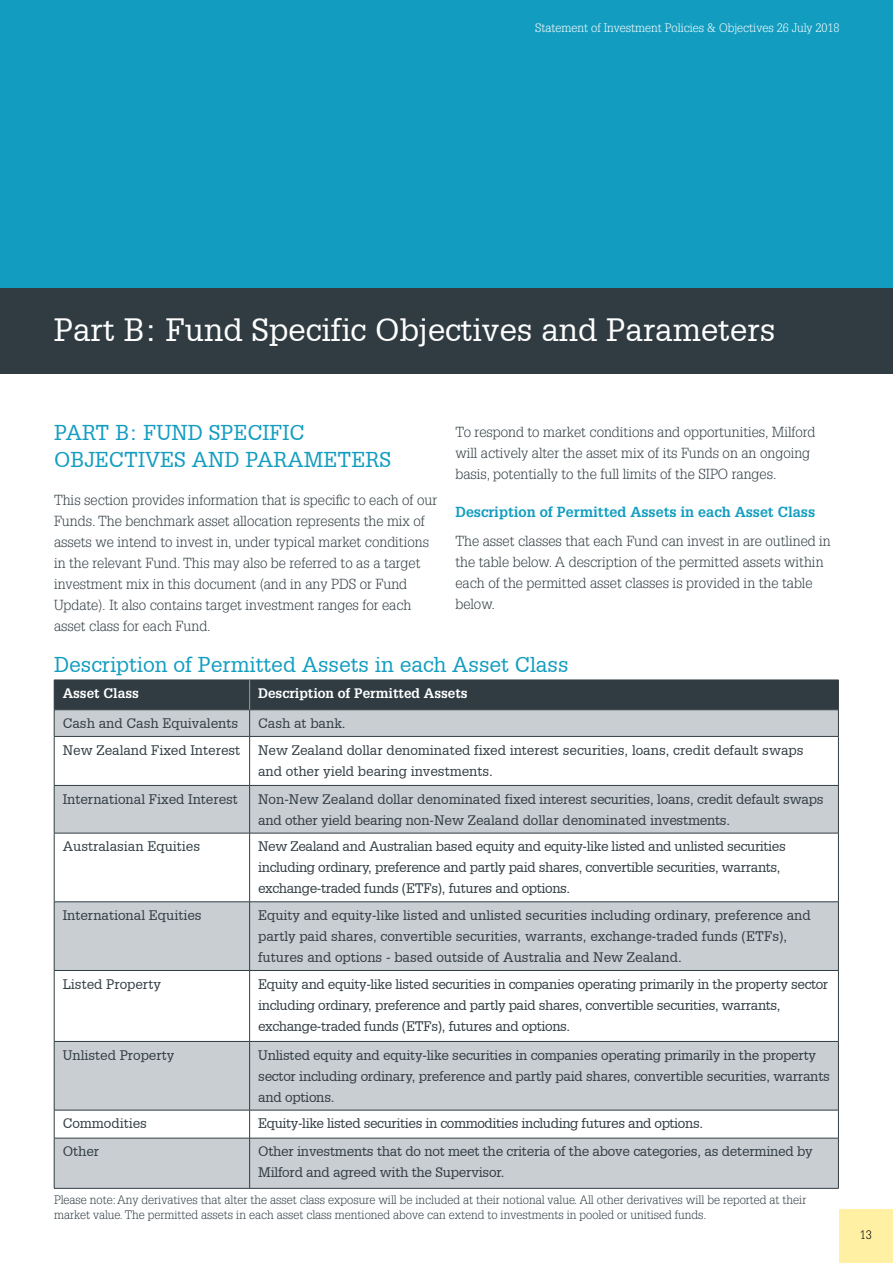
<style>
.page{position:relative;width:893px;height:1263px;background:#fff}
.page>*{position:absolute;margin:0;border:0;box-sizing:border-box;transform-origin:0 0}
.t1{font:31.5px "Glypha 55 Roman";color:#fff}
.t2{font:21px/27px "Glypha 55 Roman";color:#129dc0}
.t3{font:300 14.25px/21px "Glypha";color:#303c42}
.t4{font:700 14.25px "Glypha";color:#129dc0}
.t5{font:13.5px/21px "Glypha 55 Roman";letter-spacing:-.015em;color:#303c42}
.t6{font:700 13.5px "Glypha";color:#fff}
.t7{font:300 12px/14.4px "Glypha";color:#303c42}
.t8{font:300 12px "Glypha";color:#fff}
.t9{font:300 12px "Glypha";color:#000}
</style>
<div class="page">
<div style="left:0;top:0;width:893px;height:289px;background:#129dc0"></div>
<div style="left:839px;top:1209px;width:54px;height:54px;background:#fff0a4"></div>
<div style="left:0;top:289px;width:893px;height:85px;background:#303c42"></div>
<div style="left:55px;top:1139px;width:783px;height:49px;background:#c9ced3"></div>
<svg style="left:55px;top:737px;width:783px;height:401px"></svg>
<hr style="left:54px;top:736px;width:196px;height:1px;background:#303c42">
<hr style="left:54px;top:737px;width:1px;height:48px;background:#303c42">
<hr style="left:250px;top:736px;width:589px;height:1px;background:#303c42">
<hr style="left:249px;top:737px;width:1px;height:48px;background:#303c42">
<hr style="left:838px;top:737px;width:1px;height:48px;background:#303c42">
<hr style="left:54px;top:785px;width:196px;height:1px;background:#303c42">
<hr style="left:54px;top:786px;width:1px;height:47px;background:#303c42">
<hr style="left:250px;top:785px;width:589px;height:1px;background:#303c42">
<hr style="left:249px;top:786px;width:1px;height:47px;background:#303c42">
<hr style="left:838px;top:786px;width:1px;height:47px;background:#303c42">
<hr style="left:54px;top:833px;width:196px;height:1px;background:#303c42">
<hr style="left:54px;top:833px;width:1px;height:68px;background:#303c42">
<hr style="left:250px;top:833px;width:589px;height:1px;background:#303c42">
<hr style="left:249px;top:833px;width:1px;height:68px;background:#303c42">
<hr style="left:838px;top:833px;width:1px;height:68px;background:#303c42">
<hr style="left:54px;top:901px;width:196px;height:1px;background:#303c42">
<hr style="left:54px;top:902px;width:1px;height:68px;background:#303c42">
<hr style="left:250px;top:901px;width:589px;height:1px;background:#303c42">
<hr style="left:249px;top:902px;width:1px;height:68px;background:#303c42">
<hr style="left:838px;top:902px;width:1px;height:68px;background:#303c42">
<hr style="left:54px;top:970px;width:196px;height:1px;background:#303c42">
<hr style="left:54px;top:971px;width:1px;height:70px;background:#303c42">
<hr style="left:250px;top:970px;width:589px;height:1px;background:#303c42">
<hr style="left:249px;top:971px;width:1px;height:70px;background:#303c42">
<hr style="left:838px;top:971px;width:1px;height:70px;background:#303c42">
<hr style="left:54px;top:1041px;width:196px;height:1px;background:#303c42">
<hr style="left:54px;top:1042px;width:1px;height:68px;background:#303c42">
<hr style="left:250px;top:1041px;width:589px;height:1px;background:#303c42">
<hr style="left:249px;top:1042px;width:1px;height:68px;background:#303c42">
<hr style="left:838px;top:1042px;width:1px;height:68px;background:#303c42">
<hr style="left:54px;top:1138px;width:1px;height:50px;background:#303c42">
<hr style="left:249px;top:1138px;width:1px;height:50px;background:#303c42">
<hr style="left:838px;top:1138px;width:1px;height:50px;background:#303c42">
<hr style="left:54px;top:1188px;width:196px;height:1px;background:#303c42">
<hr style="left:250px;top:1188px;width:589px;height:1px;background:#303c42">
<svg style="left:54px;top:680px;width:785px;height:56px;background:#767e84"></svg>
<hr style="left:54px;top:1110px;width:196px;height:1px;background:#303c42">
<svg style="left:54px;top:1110px;width:1px;height:28px"></svg>
<hr style="left:250px;top:1110px;width:589px;height:1px;background:#303c42">
<svg style="left:249px;top:1110px;width:1px;height:28px"></svg>
<svg style="left:838px;top:1110px;width:1px;height:28px"></svg>
<hr style="left:54px;top:1138px;width:196px;height:1px;background:#303c42">
<hr style="left:250px;top:1138px;width:589px;height:1px;background:#303c42">
<p class="t8" style="left:535px;top:21px;width:306px">Statement of Investment Policies &amp; Objectives 26 July 2018</p>
<h1 class="t1" style="left:54px;top:310px;width:723px">Part B: Fund Specific Objectives and Parameters</h1>
<h2 class="t2" style="left:54px;top:419px;width:339px">PART B: FUND SPECIFIC<br>OBJECTIVES AND PARAMETERS</h2>
<p class="t3" style="left:54px;top:490px;width:385px">This section provides information that is specific to each of our Funds. The benchmark asset allocation represents the mix of assets we intend to invest in, under typical market conditions in the relevant Fund. This may also be referred to as a target investment mix in this document (and in any PDS or Fund Update). It also contains target investment ranges for each asset class for each Fund.</p>
<p class="t3" style="left:455px;top:421px;width:361px">To respond to market conditions and opportunities, Milford will actively alter the asset mix of its Funds on an ongoing basis, potentially to the full limits of the SIPO ranges.</p>
<p class="t4" style="left:455px;top:503px;width:361px">Description of Permitted Assets in each Asset Class</p>
<p class="t3" style="left:455px;top:531px;width:377px">The asset classes that each Fund can invest in are outlined in the table below. A description of the permitted assets within each of the permitted asset classes is provided in the table below.</p>
<h2 class="t2" style="left:54px;top:650px;width:516px">Description of Permitted Assets in each Asset Class</h2>
<p class="t6" style="left:63px;top:685px;width:78px">Asset Class</p>
<p class="t6" style="left:258px;top:685px;width:211px">Description of Permitted Assets</p>
<p class="t5" style="left:63px;top:712px;width:177px">Cash and Cash Equivalents</p>
<p class="t5" style="left:258px;top:712px;width:89px">Cash at bank.</p>
<p class="t5" style="left:63px;top:739px;width:179px">New Zealand Fixed Interest</p>
<p class="t5" style="left:258px;top:739px;width:547px">New Zealand dollar denominated fixed interest securities, loans, credit default swaps and other yield bearing investments.</p>
<p class="t5" style="left:63px;top:788px;width:177px">International Fixed Interest</p>
<p class="t5" style="left:258px;top:788px;width:567px">Non-New Zealand dollar denominated fixed interest securities, loans, credit default swaps and other yield bearing non-New Zealand dollar denominated investments.</p>
<p class="t5" style="left:63px;top:836px;width:139px">Australasian Equities</p>
<p class="t5" style="left:258px;top:836px;width:529px">New Zealand and Australian based equity and equity-like listed and unlisted securities including ordinary, preference and partly paid shares, convertible securities, warrants, exchange-traded funds (ETFs), futures and options.</p>
<p class="t5" style="left:63px;top:904px;width:140px">International Equities</p>
<p class="t5" style="left:258px;top:904px;width:554px">Equity and equity-like listed and unlisted securities including ordinary, preference and partly paid shares, convertible securities, warrants, exchange-traded funds (ETFs), futures and options - based outside of Australia and New Zealand.</p>
<p class="t5" style="left:63px;top:973px;width:100px">Listed Property</p>
<p class="t5" style="left:258px;top:973px;width:571px">Equity and equity-like listed securities in companies operating primarily in the property sector including ordinary, preference and partly paid shares, convertible securities, warrants, exchange-traded funds (ETFs), futures and options.</p>
<p class="t5" style="left:63px;top:1044px;width:113px">Unlisted Property</p>
<p class="t5" style="left:258px;top:1044px;width:573px">Unlisted equity and equity-like securities in companies operating primarily in the property sector including ordinary, preference and partly paid shares, convertible securities, warrants and options.</p>
<p class="t5" style="left:63px;top:1113px;width:86px">Commodities</p>
<p class="t5" style="left:258px;top:1113px;width:447px">Equity-like listed securities in commodities including futures and options.</p>
<p class="t5" style="left:63px;top:1141px;width:38px">Other</p>
<p class="t5" style="left:258px;top:1141px;width:556px">Other investments that do not meet the criteria of the above categories, as determined by<br>Milford and agreed with the Supervisor.</p>
<p class="t7" style="left:54px;top:1193px;width:754px">Please note: Any derivatives that alter the asset class exposure will be included at their notional value. All other derivatives will be reported at their market value. The permitted assets in each asset class mentioned above can extend to investments in pooled or unitised funds.</p>
<p class="t9" style="left:860px;top:1228px;width:13px">13</p>
</div>
